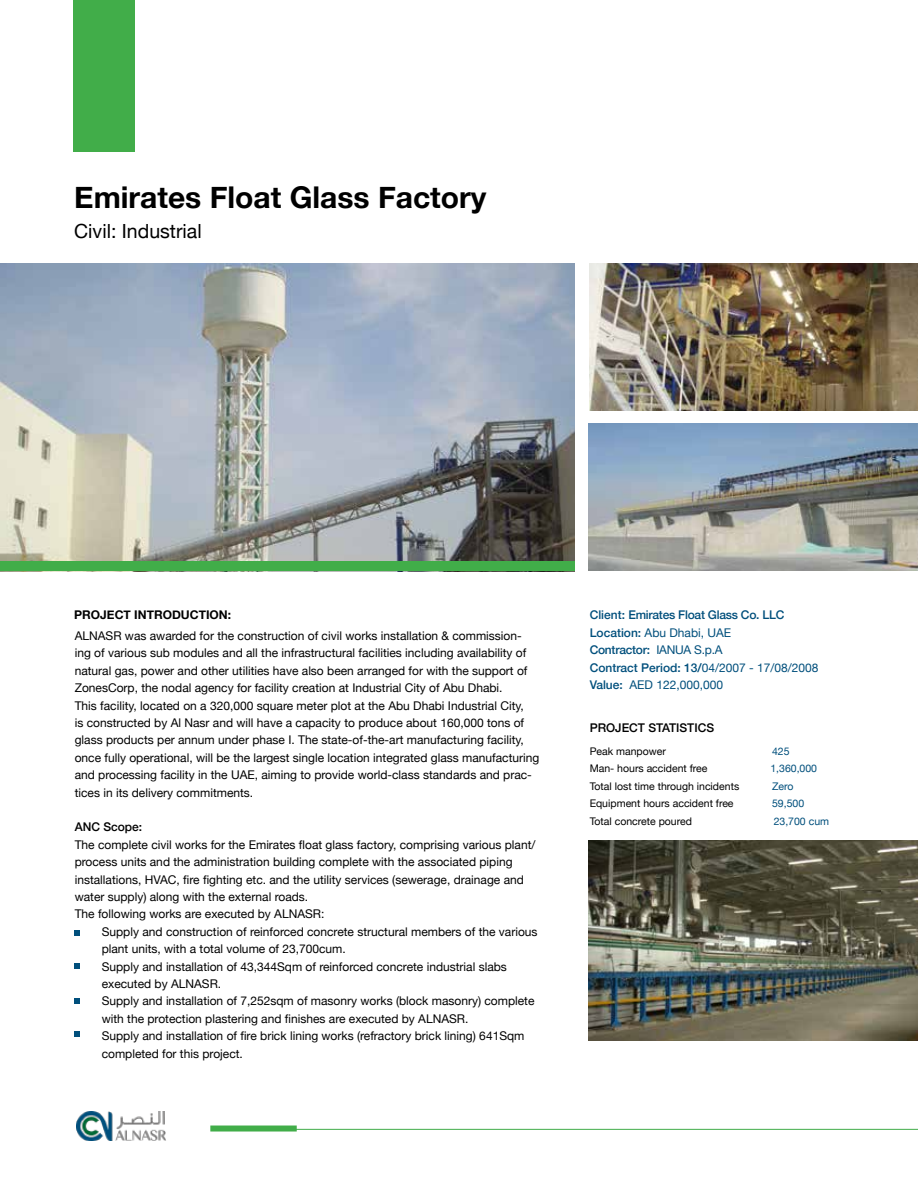
<style>
.page{position:relative;width:918px;height:1188px;background:#fff}
.page>*{position:absolute;margin:0;border:0;box-sizing:border-box;transform-origin:0 0}
.t1{font:700 30px "Helvetica Neue";color:#000}
.t2{font:19.5px "Helvetica Neue";color:#000}
.t3{font:12px/17.4px "Helvetica Neue";color:#000}
.t4{font:500 12px "Helvetica Neue";letter-spacing:-.02em;color:#004f7c}
.t5{font:12px "Helvetica Neue";color:#004f7c}
.t6{font:500 12px "Helvetica Neue";color:#004f7c}
.t7{font:500 12px "Helvetica Neue";color:#000}
.t8{font:700 12px "Helvetica Neue";color:#000}
.t9{font:10.5px "Helvetica Neue";color:#000}
.t10{font:10.5px "Helvetica Neue";color:#004f7c}
.s1{font-weight:500}
.s2{font-weight:400}
</style>
<div class="page">
<img style="left:589px;top:841px;width:329px;height:200px">
<img style="left:589px;top:423px;width:329px;height:147px">
<img style="left:590px;top:263px;width:328px;height:147px">
<img style="left:0;top:263px;width:575px;height:298px">
<div style="left:0;top:561px;width:575px;height:10px;background:#41ad49"></div>
<hr style="left:240px;top:1129px;width:678px;height:1px;background:#41ad49">
<div style="left:210px;top:1126px;width:87px;height:6px;background:#41ad49"></div>
<svg style="left:74px;top:963px;width:6px;height:6px"></svg>
<svg style="left:74px;top:998px;width:6px;height:6px"></svg>
<svg style="left:74px;top:1031px;width:6px;height:6px"></svg>
<svg style="left:74px;top:930px;width:6px;height:6px"></svg>
<img style="left:76px;top:1111px;width:90px;height:29px">
<div style="left:73px;top:0;width:62px;height:152px;background:#41ad49"></div>
<h1 class="t1" style="left:74px;top:173px;width:414px">Emirates Float Glass Factory</h1>
<h2 class="t2" style="left:74px;top:217px;width:129px">Civil: Industrial</h2>
<p class="t8" style="left:74px;top:606px;width:158px">PROJECT INTRODUCTION:</p>
<p class="t3" style="left:75px;top:645px;width:453px">ing of various sub modules and all the infrastructural facilities including availability of</p>
<p class="t3" style="left:75px;top:628px;width:449px">ALNASR was awarded for the construction of civil works installation &amp; commission-</p>
<p class="t3" style="left:75px;top:663px;width:466px">natural gas, power and other utilities have also been arranged for with the support of ZonesCorp, the nodal agency for facility creation at Industrial City of Abu Dhabi.<br>This facility, located on a 320,000 square meter plot at the Abu Dhabi Industrial City,<br>is constructed by Al Nasr and will have a capacity to produce about 160,000 tons of glass products per annum under phase .I The state-of-the-art manufacturing facility, once fully operational, will be the largest single location integrated glass manufacturing</p>
<p class="t3" style="left:75px;top:784px;width:180px">tices in its delivery commitments.</p>
<p class="t3" style="left:75px;top:767px;width:459px">and processing facility in the UAE, aiming to provide world-class standards and prac-</p>
<p class="t7" style="left:75px;top:818px;width:69px">ANC Scope:</p>
<p class="t3" style="left:75px;top:837px;width:462px">The complete civil works for the Emirates float glass factory, comprising various plant/ process units and the administration building complete with the associated piping installations, HVAC, fire fighting etc. and the utility services (sewerage, drainage and water supply) along with the external roads.<br>The following works are executed by ALNASR:</p>
<p class="t3" style="left:102px;top:924px;width:437px">Supply and construction of reinforced concrete structural members of the various plant units, with a total volume of 23,700cum.<br>Supply and installation of 43,344Sqm of reinforced concrete industrial slabs executed by ALNASR.<br>Supply and installation of 7,252sqm of masonry works (block masonry) complete with the protection plastering and finishes are executed by ALNASR.<br>Supply and installation of fire brick lining works (refractory brick lining) 641Sqm completed for this project.</p>
<p class="t4" style="left:590px;top:606px;width:196px">Client: Emirates Float Glass Co. LLC</p>
<p class="t5" style="left:590px;top:624px;width:143px"><span class="s1">Location:</span> Abu Dhabi, UAE</p>
<p class="t5" style="left:656px;top:641px;width:68px">IANUA S A.p.</p>
<p class="t4" style="left:590px;top:640px;width:62px">Contractor:</p>
<p class="t6" style="left:590px;top:658px;width:230px">Contract Period: 13/<span class="s2">04/2007 - 17/08/2008</span></p>
<p class="t5" style="left:629px;top:676px;width:95px">AED 122,000,000</p>
<p class="t4" style="left:590px;top:675px;width:35px">Value:</p>
<p class="t7" style="left:590px;top:718px;width:126px">PROJECT STATISTICS</p>
<p class="t9" style="left:590px;top:744px;width:78px">Peak manpower</p>
<p class="t10" style="left:772px;top:744px;width:19px">425</p>
<p class="t9" style="left:590px;top:761px;width:119px">Man- hours accident free</p>
<p class="t10" style="left:770px;top:761px;width:48px">1,360,000</p>
<p class="t9" style="left:590px;top:779px;width:151px">Total lost time through incidents</p>
<p class="t10" style="left:772px;top:779px;width:23px">Zero</p>
<p class="t9" style="left:590px;top:796px;width:145px">Equipment hours accident free</p>
<p class="t10" style="left:772px;top:796px;width:34px">59,500</p>
<p class="t9" style="left:590px;top:813px;width:104px">Total concrete poured</p>
<p class="t10" style="left:774px;top:813px;width:57px">23,700 cum</p>
</div>
